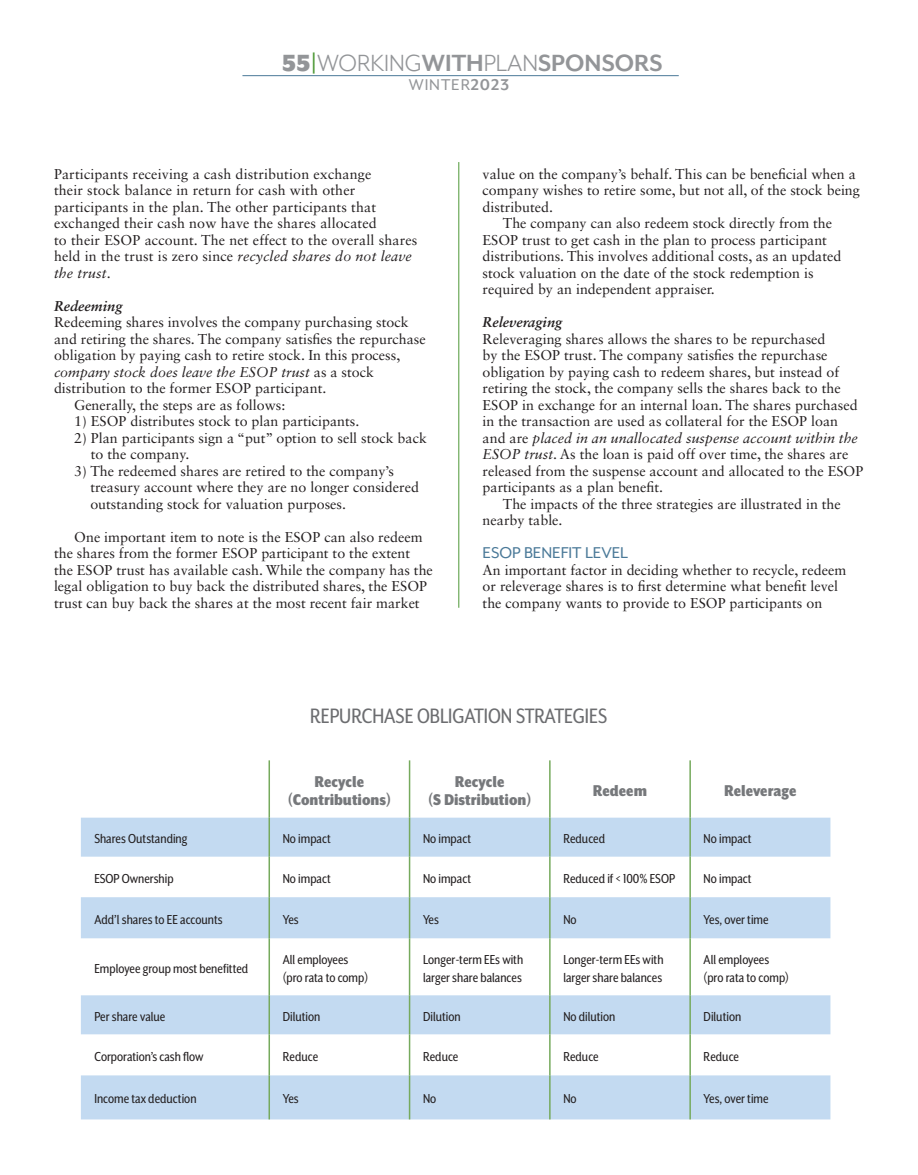
<style>
.page{position:relative;width:918px;height:1175px;background:#fff}
.page>*{position:absolute;margin:0;border:0;box-sizing:border-box;transform-origin:0 0}
.t1{font:700 27px "Mr Eaves XL Mod OT";color:#939598}
.t2{font:24px "Mr Eaves XL San Nar OT";color:#6c6d70}
.t3{font:900 18px/18px "Mr Eaves XL San Nar OT";color:#76787b;text-align:center}
.PC_Subhead{font:18px "Mr Eaves XL Mod OT";color:#4a7998}
.t4{font:18px "Mr Eaves XL Mod OT";letter-spacing:.05em;color:#939598}
.t5{font:15px/18px "Mr Eaves XL San Nar OT";color:#231f20}
.PC_Body_Copy{font:14.25px/16.5px "Sabon LT Std";color:#231f20}
.PC_Body_Copy-2{font:italic 700 14.25px "Sabon LT Std";color:#231f20}
.s1{font-weight:900}
.s2{font-weight:900;color:#4d9836}
.s3{font-weight:400}
.s4{font-weight:700}
.s5{font-style:italic}
</style>
<div class="page">
<hr style="left:242px;top:75px;width:437px;height:1px;background:#4a7998">
<hr style="left:459px;top:162px;width:1px;height:445px;background:#4d9836">
<svg style="left:81px;top:817px;width:749px;height:302px;fill:#c3daf1"></svg>
<hr style="left:269px;top:760px;width:1px;height:57px;background:#76aa5d">
<hr style="left:409px;top:760px;width:1px;height:57px;background:#76aa5d">
<hr style="left:269px;top:817px;width:1px;height:39px;background:#76aa5d">
<hr style="left:409px;top:817px;width:1px;height:39px;background:#76aa5d">
<hr style="left:269px;top:856px;width:1px;height:41px;background:#76aa5d">
<hr style="left:409px;top:856px;width:1px;height:41px;background:#76aa5d">
<hr style="left:269px;top:897px;width:1px;height:41px;background:#76aa5d">
<hr style="left:409px;top:897px;width:1px;height:41px;background:#76aa5d">
<hr style="left:269px;top:938px;width:1px;height:57px;background:#76aa5d">
<hr style="left:409px;top:938px;width:1px;height:57px;background:#76aa5d">
<hr style="left:269px;top:995px;width:1px;height:39px;background:#76aa5d">
<hr style="left:409px;top:995px;width:1px;height:39px;background:#76aa5d">
<hr style="left:269px;top:1034px;width:1px;height:41px;background:#76aa5d">
<hr style="left:409px;top:1034px;width:1px;height:41px;background:#76aa5d">
<hr style="left:269px;top:1075px;width:1px;height:44px;background:#76aa5d">
<hr style="left:409px;top:1075px;width:1px;height:44px;background:#76aa5d">
<hr style="left:549px;top:760px;width:2px;height:57px;background:#76aa5d">
<hr style="left:689px;top:760px;width:2px;height:57px;background:#76aa5d">
<hr style="left:549px;top:817px;width:2px;height:39px;background:#76aa5d">
<hr style="left:689px;top:817px;width:2px;height:39px;background:#76aa5d">
<hr style="left:549px;top:856px;width:2px;height:41px;background:#76aa5d">
<hr style="left:689px;top:856px;width:2px;height:41px;background:#76aa5d">
<hr style="left:549px;top:897px;width:2px;height:41px;background:#76aa5d">
<hr style="left:689px;top:897px;width:2px;height:41px;background:#76aa5d">
<hr style="left:549px;top:938px;width:2px;height:57px;background:#76aa5d">
<hr style="left:689px;top:938px;width:2px;height:57px;background:#76aa5d">
<hr style="left:549px;top:995px;width:2px;height:39px;background:#76aa5d">
<hr style="left:689px;top:995px;width:2px;height:39px;background:#76aa5d">
<hr style="left:549px;top:1034px;width:2px;height:41px;background:#76aa5d">
<hr style="left:689px;top:1034px;width:2px;height:41px;background:#76aa5d">
<hr style="left:549px;top:1075px;width:2px;height:44px;background:#76aa5d">
<hr style="left:689px;top:1075px;width:2px;height:44px;background:#76aa5d">
<h1 class="t1" style="left:282px;top:50px;width:382px"><span class="s1">55</span><span class="s2">|</span><span class="s3">WORKING</span>WITH<span class="s3">PLAN</span>SPONSORS</h1>
<p class="t4" style="left:409px;top:75px;width:102px">WINTER<span class="s4">2023</span></p>
<p class="PC_Body_Copy" style="left:54px;top:165px;width:365px">Participants receiving a cash distribution exchange<br>their stock balance in return for cash with other participants in the plan. The other participants that exchanged their cash now have the shares allocated<br>to their ESOP account. The net effect to the overall shares held in the trust is zero since <span class="s5">recycled shares do not leave the trust</span>.</p>
<p class="PC_Body_Copy-2" style="left:54px;top:297px;width:70px">Redeeming</p>
<p class="PC_Body_Copy" style="left:54px;top:314px;width:373px">Redeeming shares involves the company purchasing stock and retiring the shares. The company satisfies the repurchase obligation by paying cash to retire stock. In this process, <span class="s5">company stock does leave the ESOP trust</span> as a stock distribution to the former ESOP participant.</p>
<p class="PC_Body_Copy" style="left:74px;top:396px;width:213px">Generally, the steps are as follows:</p>
<p class="PC_Body_Copy" style="left:74px;top:413px;width:287px">1) ESOP distributes stock to plan participants.</p>
<p class="PC_Body_Copy" style="left:91px;top:429px;width:338px;text-indent:-17px">2) Plan participants sign a “put” option to sell stock back to the company.</p>
<p class="PC_Body_Copy" style="left:90px;top:462px;width:330px;text-indent:-16px">3) The redeemed shares are retired to the company’s treasury account where they are no longer considered outstanding stock for valuation purposes.</p>
<p class="PC_Body_Copy" style="left:54px;top:528px;width:380px;text-indent:20px">One important item to note is the ESOP can also redeem the shares from the former ESOP participant to the extent<br>the ESOP trust has available cash. While the company has the legal obligation to buy back the distributed shares, the ESOP trust can buy back the shares at the most recent fair market</p>
<p class="PC_Body_Copy" style="left:483px;top:165px;width:379px">value on the company’s behalf. This can be beneficial when a company wishes to retire some, but not all, of the stock being distributed.</p>
<p class="PC_Body_Copy" style="left:483px;top:215px;width:360px;text-indent:20px">The company can also redeem stock directly from the ESOP trust to get cash in the plan to process participant distributions. This involves additional costs, as an updated stock valuation on the date of the stock redemption is required by an independent appraiser.</p>
<p class="PC_Body_Copy-2" style="left:483px;top:313px;width:81px">Releveraging</p>
<p class="PC_Body_Copy" style="left:483px;top:330px;width:382px">Releveraging shares allows the shares to be repurchased<br>by the ESOP trust. The company satisfies the repurchase obligation by paying cash to redeem shares, but instead of retiring the stock, the company sells the shares back to the ESOP in exchange for an internal loan. The shares purchased in the transaction are used as collateral for the ESOP loan and are <span class="s5">placed in an unallocated suspense account within the ESOP trust</span>. As the loan is paid off over time, the shares are released from the suspense account and allocated to the ESOP participants as a plan benefit.</p>
<p class="PC_Body_Copy" style="left:483px;top:495px;width:360px;text-indent:20px">The impacts of the three strategies are illustrated in the nearby table.</p>
<p class="PC_Subhead" style="left:483px;top:544px;width:147px">ESOP BENEFIT LEVEL</p>
<p class="PC_Body_Copy" style="left:483px;top:561px;width:365px">An important factor in deciding whether to recycle, redeem or releverage shares is to first determine what benefit level the company wants to provide to ESOP participants on</p>
<p class="t2" style="left:310px;top:704px;width:299px">REPURCHASE OBLIGATION STRATEGIES</p>
<p class="t3" style="left:288px;top:772px;width:105px">Recycle (Contributions)</p>
<p class="t3" style="left:455px;top:772px;width:51px">Recycle</p>
<p class="t3" style="left:428px;top:790px;width:105px">(S Distribution)</p>
<p class="t3" style="left:593px;top:781px;width:56px">Redeem</p>
<p class="t3" style="left:724px;top:781px;width:74px">Releverage</p>
<p class="t5" style="left:94px;top:829px;width:95px">Shares Outstanding</p>
<p class="t5" style="left:283px;top:829px;width:50px">No impact</p>
<p class="t5" style="left:423px;top:829px;width:50px">No impact</p>
<p class="t5" style="left:563px;top:829px;width:43px">Reduced</p>
<p class="t5" style="left:704px;top:829px;width:50px">No impact</p>
<p class="t5" style="left:94px;top:869px;width:81px">ESOP Ownership</p>
<p class="t5" style="left:283px;top:869px;width:50px">No impact</p>
<p class="t5" style="left:423px;top:869px;width:50px">No impact</p>
<p class="t5" style="left:563px;top:869px;width:113px">Reduced if &lt; 100% ESOP</p>
<p class="t5" style="left:704px;top:869px;width:50px">No impact</p>
<p class="t5" style="left:94px;top:910px;width:130px">Add’l shares to EE accounts</p>
<p class="t5" style="left:283px;top:910px;width:17px">Yes</p>
<p class="t5" style="left:423px;top:910px;width:17px">Yes</p>
<p class="t5" style="left:563px;top:910px;width:15px">No</p>
<p class="t5" style="left:704px;top:910px;width:67px">Yes, over time</p>
<p class="t5" style="left:94px;top:959px;width:155px">Employee group most benefitted</p>
<p class="t5" style="left:283px;top:950px;width:87px">All employees (pro rata to comp)</p>
<p class="t5" style="left:423px;top:950px;width:102px">Longer-term EEs with larger share balances</p>
<p class="t5" style="left:563px;top:950px;width:102px">Longer-term EEs with larger share balances</p>
<p class="t5" style="left:704px;top:950px;width:87px">All employees (pro rata to comp)</p>
<p class="t5" style="left:94px;top:1007px;width:73px">Per share value</p>
<p class="t5" style="left:283px;top:1007px;width:39px">Dilution</p>
<p class="t5" style="left:423px;top:1007px;width:39px">Dilution</p>
<p class="t5" style="left:563px;top:1007px;width:54px">No dilution</p>
<p class="t5" style="left:704px;top:1007px;width:39px">Dilution</p>
<p class="t5" style="left:94px;top:1047px;width:111px">Corporation’s cash flow</p>
<p class="t5" style="left:283px;top:1047px;width:37px">Reduce</p>
<p class="t5" style="left:423px;top:1047px;width:37px">Reduce</p>
<p class="t5" style="left:563px;top:1047px;width:37px">Reduce</p>
<p class="t5" style="left:704px;top:1047px;width:37px">Reduce</p>
<p class="t5" style="left:94px;top:1089px;width:104px">Income tax deduction</p>
<p class="t5" style="left:283px;top:1089px;width:17px">Yes</p>
<p class="t5" style="left:423px;top:1089px;width:15px">No</p>
<p class="t5" style="left:563px;top:1089px;width:15px">No</p>
<p class="t5" style="left:704px;top:1089px;width:67px">Yes, over time</p>
</div>
